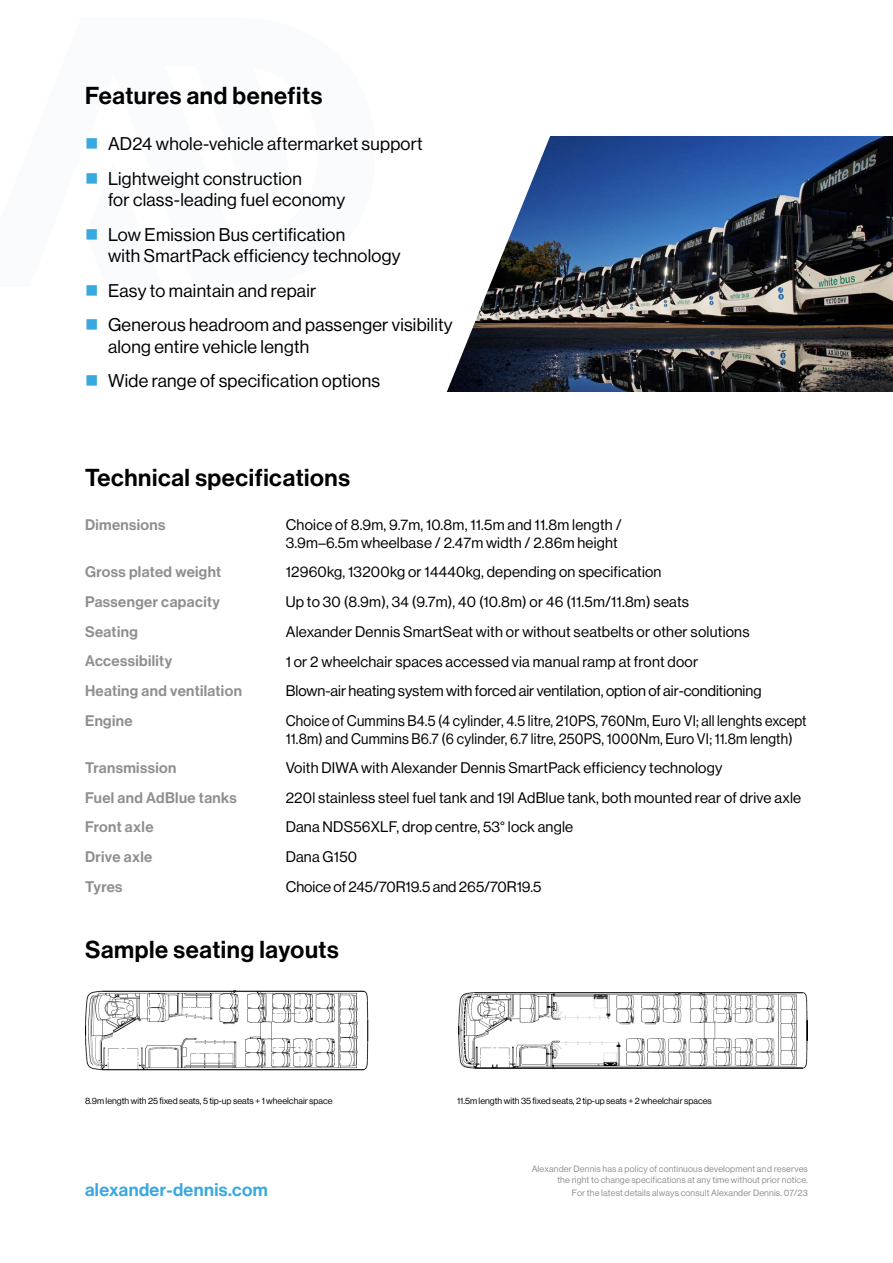
<style>
.page{position:relative;width:893px;height:1263px;background:#fff}
.page>*{position:absolute;margin:0;border:0;box-sizing:border-box;transform-origin:0 0}
.t1{font:24px "N Haas Grotesk DS Pro 65 Md";letter-spacing:.025em;color:#000}
.t2{font:18px/34.3px "N Haas Grotesk DS Pro 55 Rg";letter-spacing:.015em;color:#000}
.t3{font:18px "N Haas Grotesk DS Pro 65 Md";letter-spacing:.025em;color:#38a8e0}
.t4{font:15px/18px "N Haas Grotesk DS Pro 55 Rg";letter-spacing:.015em;color:#000}
.t5{font:15px/18px "N Haas Grotesk DS Pro 55 Rg";letter-spacing:.015em;color:#000;scale:.94 1}
.t6{font:15px "N Haas Grotesk DS Pro 65 Md";letter-spacing:.025em;color:#918f8e}
.t7{font:9px/10.8px "N Haas Grotesk DS Pro 55 Rg";letter-spacing:.015em;color:#918f8e;text-align:right}
.t8{font:9px "N Haas Grotesk DS Pro 55 Rg";color:#000}
</style>
<div class="page">
<img style="left:560px;top:136px;width:333px;height:256px">
<svg style="left:446px;top:136px;width:114px;height:256px"></svg>
<img style="left:85px;top:991px;width:283px;height:80px">
<img style="left:458px;top:992px;width:350px;height:77px">
<h1 class="t1" style="left:85px;top:82px;width:239px">Features and benefits</h1>
<p class="t2" style="left:108px;top:127px;width:316px">AD24 whole-vehicle aftermarket support<br>Lightweight construction</p>
<p class="t2" style="left:108px;top:183px;width:239px">for class-leading fuel economy<br>Low Emission Bus certification</p>
<p class="t2" style="left:108px;top:239px;width:346px">with SmartPack efficiency technology<br>Easy to maintain and repair<br>Generous headroom and passenger visibility</p>
<p class="t2" style="left:108px;top:329px;width:274px">along entire vehicle length<br>Wide range of specification options</p>
<h1 class="t1" style="left:85px;top:464px;width:266px">Technical specifications</h1>
<p class="t6" style="left:85px;top:516px;width:82px">Dimensions</p>
<p class="t4" style="left:286px;top:516px;width:337px">Choice of 8.9m, 9.7m, 10.8m, 11.5m and 11.8m length /<br>3.9m–6.5m wheelbase / 2.47m width / 2.86m height</p>
<p class="t6" style="left:85px;top:563px;width:138px">Gross plated weight</p>
<p class="t4" style="left:286px;top:563px;width:377px">12960kg, 13200kg or 14440kg, depending on specification</p>
<p class="t6" style="left:85px;top:593px;width:136px">Passenger capacity</p>
<p class="t4" style="left:286px;top:593px;width:405px">Up to 30 (8.9m), 34 (9.7m), 40 (10.8m) or 46 (11.5m/11.8m) seats</p>
<p class="t6" style="left:85px;top:623px;width:54px">Seating</p>
<p class="t4" style="left:286px;top:622px;width:465px">Alexander Dennis SmartSeat with or without seatbelts or other solutions</p>
<p class="t6" style="left:85px;top:652px;width:89px">Accessibility</p>
<p class="t4" style="left:286px;top:652px;width:414px">1 or 2 wheelchair spaces accessed via manual ramp at front door</p>
<p class="t6" style="left:85px;top:682px;width:158px">Heating and ventilation</p>
<p class="t4" style="left:286px;top:682px;width:477px">Blown-air heating system with forced air ventilation, option of air-conditioning</p>
<p class="t6" style="left:85px;top:712px;width:49px">Engine</p>
<p class="t5" style="left:286px;top:712px;width:555px">Choice of Cummins B4.5 (4 cylinder, 4.5 litre, 210PS, 760Nm, Euro VI; all lenghts except<br>11.8m) and Cummins B6.7 (6 cylinder, 6.7 litre, 250PS, 1000Nm, Euro VI; 11.8m length)</p>
<p class="t6" style="left:85px;top:759px;width:93px">Transmission</p>
<p class="t4" style="left:286px;top:759px;width:438px">Voith DIWA with Alexander Dennis SmartPack efficiency technology</p>
<p class="t6" style="left:85px;top:788px;width:153px">Fuel and AdBlue tanks</p>
<p class="t4" style="left:286px;top:788px;width:517px">220l stainless steel fuel tank and 19l AdBlue tank, both mounted rear of drive axle</p>
<p class="t6" style="left:85px;top:818px;width:70px">Front axle</p>
<p class="t4" style="left:286px;top:818px;width:289px">Dana NDS56XLF, drop centre, 53° lock angle</p>
<p class="t6" style="left:85px;top:848px;width:69px">Drive axle</p>
<p class="t4" style="left:286px;top:848px;width:73px">Dana G150</p>
<p class="t6" style="left:85px;top:878px;width:39px">Tyres</p>
<p class="t4" style="left:286px;top:878px;width:257px">Choice of 245/70R19.5 and 265/70R19.5</p>
<h1 class="t1" style="left:85px;top:936px;width:255px">Sample seating layouts</h1>
<p class="t8" style="left:85px;top:1095px;width:249px">8.9m length with 25 fixed seats, 5 tip-up seats + 1 wheelchair space</p>
<p class="t8" style="left:457px;top:1095px;width:256px">11.5m length with 35 fixed seats, 2 tip-up seats + 2 wheelchair spaces</p>
<p class="t3" style="left:85px;top:1179px;width:184px">alexander-dennis.com</p>
<p class="t7" style="left:532px;top:1164px;width:278px">Alexander Dennis has a policy of continuous development and reserves the right to change specifications at any time without prior notice.</p>
<p class="t7" style="left:572px;top:1187px;width:238px">For the latest details always consult Alexander Dennis. 07/23</p>
</div>
